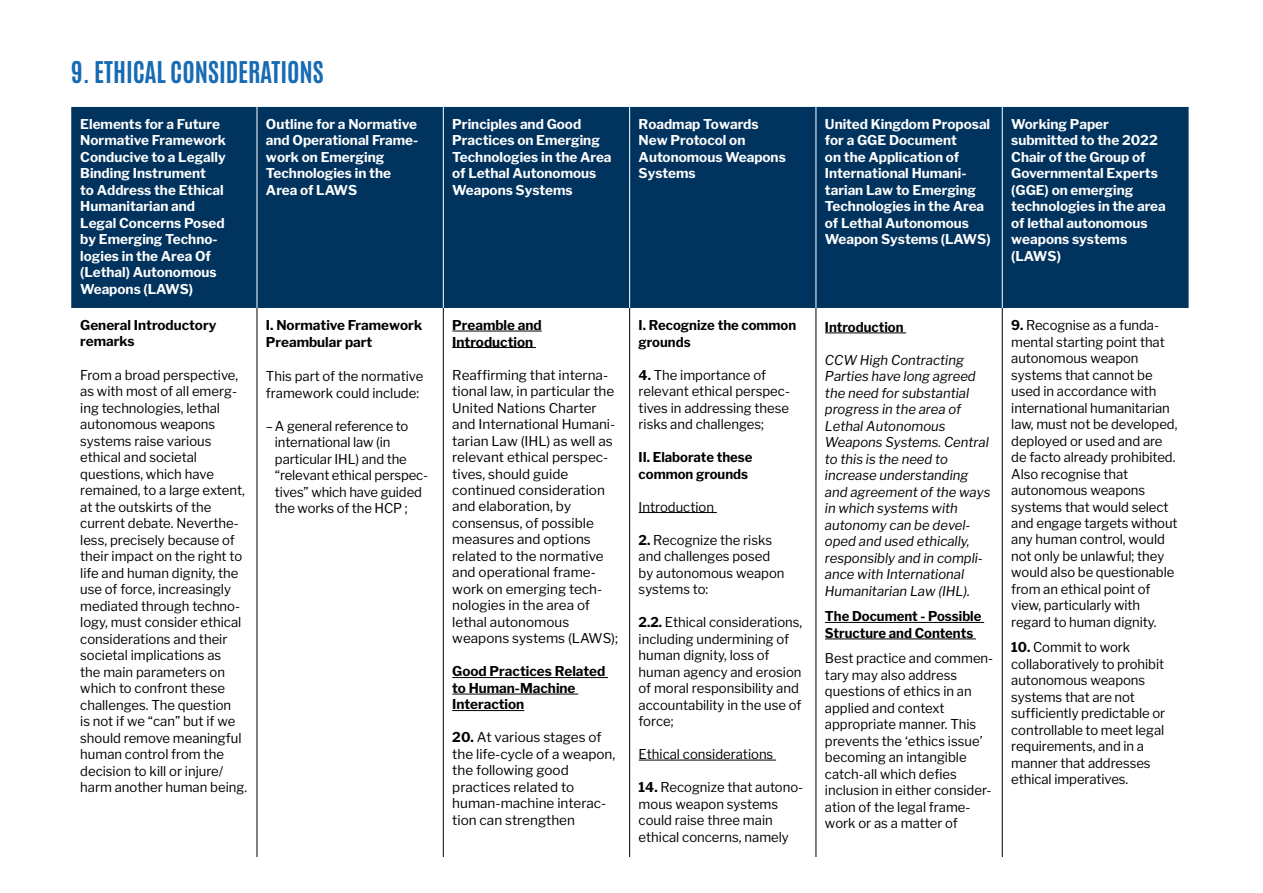
<style>
.page{position:relative;width:1263px;height:893px;background:#fff}
.page>*{position:absolute;margin:0;border:0;box-sizing:border-box;transform-origin:0 0}
.t1{font:700 25.5px "Antonio";color:#176bb4}
.t2{font:13.5px/16.5px "Libre Franklin";color:#000}
.t3{font:700 13.5px/16.5px "Libre Franklin";color:#fff}
.t4{font:italic 13.5px/16.5px "Libre Franklin";color:#000}
.t5{font:700 13.5px/16.5px "Libre Franklin";color:#000}
.s1{font-weight:700}
</style>
<div class="page">
<div style="left:71px;top:107px;width:1117px;height:201px;background:#00335e"></div>
<hr style="left:257px;top:308px;width:1px;height:585px;background:#000">
<hr style="left:443px;top:308px;width:1px;height:585px;background:#000">
<hr style="left:629px;top:308px;width:1px;height:585px;background:#000">
<hr style="left:816px;top:308px;width:1px;height:585px;background:#000">
<hr style="left:1002px;top:308px;width:1px;height:585px;background:#000">
<hr style="left:257px;top:107px;width:1px;height:201px;background:#fff">
<hr style="left:443px;top:107px;width:1px;height:201px;background:#fff">
<hr style="left:629px;top:107px;width:1px;height:201px;background:#fff">
<hr style="left:815px;top:107px;width:1px;height:201px;background:#fff">
<hr style="left:1002px;top:107px;width:1px;height:201px;background:#fff">
<hr style="left:452px;top:331px;width:90px;height:1px;background:#000">
<hr style="left:452px;top:347px;width:84px;height:1px;background:#000">
<hr style="left:452px;top:677px;width:156px;height:1px;background:#000">
<hr style="left:452px;top:694px;width:126px;height:1px;background:#000">
<hr style="left:452px;top:710px;width:72px;height:1px;background:#000">
<hr style="left:639px;top:512px;width:78px;height:1px;background:#000">
<hr style="left:639px;top:760px;width:137px;height:1px;background:#000">
<hr style="left:825px;top:333px;width:81px;height:1px;background:#000">
<hr style="left:825px;top:622px;width:159px;height:1px;background:#000">
<hr style="left:825px;top:639px;width:151px;height:1px;background:#000">
<div style="left:0;top:858px;width:1263px;height:35px;background:#fff"></div>
<h1 class="t1" style="left:71px;top:54px;width:254px">9. ETHICAL CONSIDERATIONS</h1>
<p class="t3" style="left:80px;top:116px;width:147px">Elements for a Future<br>Normative Framework<br>Conducive to a Legally<br>Binding Instrument<br>to Address the Ethical<br>Humanitarian and<br>Legal Concerns Posed by Emerging Techno&shy;logies in the Area Of (Lethal) Autonomous<br>Weapons (LAWS)</p>
<p class="t3" style="left:266px;top:116px;width:154px">Outline for a Normative and Operational Frame&shy;work on Emerging<br>Technologies in the<br>Area of LAWS</p>
<p class="t3" style="left:452px;top:116px;width:161px">Principles and Good<br>Practices on Emerging<br>Technologies in the Area of Lethal Autonomous<br>Weapons Systems</p>
<p class="t3" style="left:639px;top:116px;width:149px">Roadmap Towards<br>New Protocol on<br>Autonomous Weapons<br>Systems</p>
<p class="t3" style="left:825px;top:116px;width:167px">United Kingdom Proposal for a GGE Document<br>on the Application of<br>International Humani&shy;tarian Law to Emerging<br>Technologies in the Area of Lethal Autonomous<br>Weapon Systems (LAWS)</p>
<p class="t3" style="left:1011px;top:116px;width:156px">Working Paper submitted to the 2022<br>Chair of the Group of<br>Governmental Experts (GGE) on emerging technologies in the area of lethal autonomous weapons systems (LAWS)</p>
<p class="t5" style="left:80px;top:317px;width:138px">General Introductory remarks</p>
<p class="t2" style="left:80px;top:366px;width:168px">From a broad perspective, as with most of all emerg&shy;ing technologies, lethal autonomous weapons systems raise various ethical and societal questions, which have remained, to a large extent, at the outskirts of the current debate. Neverthe&shy;less, precisely because of their impact on the right to life and human dignity, the use of force, increasingly mediated through techno&shy;logy, must consider ethical considerations and their societal implications as<br>the main parameters on which to confront these challenges. The question<br>is not if we “can” but if we should remove meaningful human control from the decision to kill or injure/ harm another human being.</p>
<p class="t2" style="left:1011px;top:317px;width:168px"><span class="s1">9.</span> Recognise as a funda&shy;mental starting point that autonomous weapon systems that cannot be used in accordance with international humanitarian law, must not be developed, deployed or used and are de facto already prohibited.<br>Also recognise that autonomous weapons systems that would select and engage targets without any human control, would not only be unlawful; they would also be questionable from an ethical point of view, particularly with regard to human dignity.</p>
<p class="t2" style="left:1011px;top:639px;width:155px"><span class="s1">10.</span> Commit to work collaboratively to prohibit autonomous weapons systems that are not sufficiently predictable or controllable to meet legal requirements, and in a manner that addresses ethical imperatives.</p>
<p class="t5" style="left:266px;top:317px;width:158px">I. Normative Framework<br>Preambular part</p>
<p class="t2" style="left:266px;top:368px;width:159px">This part of the normative framework could include:</p>
<p class="t2" style="left:275px;top:418px;width:155px;text-indent:-9px">–A general reference to international law (in particular IHL) and the “relevant ethical perspec&shy;tives” which have guided the works of the HCP ;</p>
<p class="t5" style="left:452px;top:317px;width:91px">Preamble and<br>Introduction</p>
<p class="t2" style="left:452px;top:366px;width:167px">Reaffirming that interna&shy;tional law, in particular the<br>United Nations Charter and International Humani&shy;tarian Law (IHL) as well as relevant ethical perspec&shy;tives, should guide continued consideration and elaboration, by consensus, of possible measures and options related to the normative and operational frame&shy;work on emerging tech&shy;nologies in the area of lethal autonomous weapons systems (LAWS);</p>
<p class="t5" style="left:452px;top:663px;width:154px">Good Practices Related to Human-Machine<br>Interaction</p>
<p class="t2" style="left:452px;top:729px;width:164px"><span class="s1">20.</span> At various stages of the life-cycle of a weapon, the following good practices related to human-machine interac&shy;tion can strengthen</p>
<p class="t5" style="left:639px;top:317px;width:159px">I. Recognize the common grounds</p>
<p class="t2" style="left:639px;top:366px;width:153px"><span class="s1">4.</span> The importance of relevant ethical perspec&shy;tives in addressing these risks and challenges;</p>
<p class="t5" style="left:639px;top:449px;width:115px">II. Elaborate these common grounds</p>
<p class="t2" style="left:639px;top:498px;width:77px">Introduction</p>
<p class="t2" style="left:639px;top:531px;width:147px"><span class="s1">2.</span> Recognize the risks and challenges posed by autonomous weapon systems to:</p>
<p class="t2" style="left:639px;top:614px;width:165px"><span class="s1">2.2.</span> Ethical considerations, including undermining of human dignity, loss of human agency and erosion of moral responsibility and accountability in the use of force;</p>
<p class="t2" style="left:639px;top:746px;width:136px">Ethical considerations</p>
<p class="t2" style="left:639px;top:779px;width:166px"><span class="s1">14.</span> Recognize that autono&shy;mous weapon systems could raise three main ethical concerns, namely</p>
<p class="t5" style="left:825px;top:319px;width:80px">Introduction</p>
<p class="t4" style="left:825px;top:352px;width:167px">CCW High Contracting<br>Parties have long agreed the need for substantial progress in the area of<br>Lethal Autonomous<br>Weapons Systems. Central to this is the need to increase understanding and agreement of the ways in which systems with autonomy can be devel&shy;oped and used ethically, responsibly and in compli&shy;ance with International<br>Humanitarian Law (IHL).</p>
<p class="t5" style="left:825px;top:608px;width:158px">The Document - Possible<br>Structure and Contents</p>
<p class="t2" style="left:825px;top:650px;width:170px">Best practice and commen&shy;tary may also address questions of ethics in an applied and context appropriate manner. This prevents the ‘ethics issue’ becoming an intangible catch-all which defies inclusion in either consider&shy;ation of the legal frame&shy;work or as a matter of</p>
</div>
